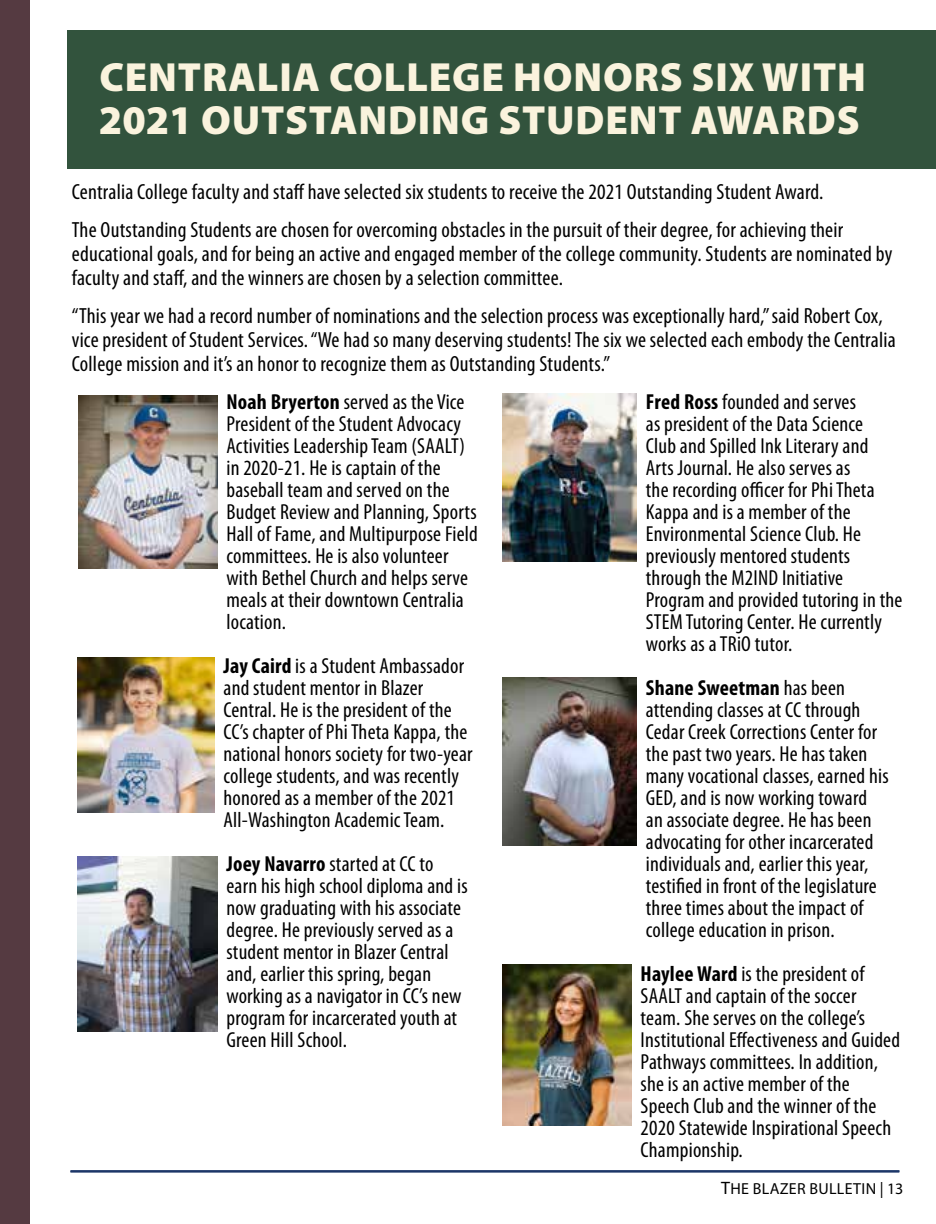
<style>
.page{position:relative;width:936px;height:1224px;background:#fff}
.page>*{position:absolute;margin:0;border:0;box-sizing:border-box;transform-origin:0 0}
.t1{font:900 41px/43.2px "Myriad Pro";letter-spacing:.02em;color:#faf3dd}
.t2{font:condensed 22px/24px "Myriad Pro";letter-spacing:.01em;color:#000}
.t3{font:condensed 21.8px/22px "Myriad Pro";letter-spacing:.01em;color:#000}
.t4{font:16px "Myriad Pro";letter-spacing:.02em;color:#000}
.s1{font-weight:700}
.s2{font-size:18px}
</style>
<div class="page">
<hr style="left:71px;top:1170px;width:828px;height:2px;background:#1c3668">
<div style="left:67px;top:31px;width:869px;height:138px;background:#32533d"></div>
<div style="left:0;top:0;width:30px;height:1224px;background:#553a41"></div>
<hr style="left:70px;top:1171px;width:829px;height:2px;background:#1c3668">
<img style="left:502px;top:394px;width:135px;height:168px">
<img style="left:502px;top:964px;width:130px;height:162px">
<img style="left:77px;top:658px;width:138px;height:155px">
<img style="left:77px;top:857px;width:140px;height:175px">
<img style="left:79px;top:395px;width:138px;height:173px">
<img style="left:502px;top:677px;width:135px;height:168px">
<h1 class="t1" style="left:99px;top:54px;width:769px">CENTRALIA COLLEGE HONORS SIX WITH<br>2021 OUTSTANDING STUDENT AWARDS</h1>
<p class="t2" style="left:72px;top:172px;width:773px;line-height:38px">Centralia College faculty and staff have selected six students to receive the 2021 Outstanding Student Award.<br>The Outstanding Students are chosen for overcoming obstacles in the pursuit of their degree, for achieving their</p>
<p class="t2" style="left:72px;top:241px;width:822px">educational goals, and for being an active and engaged member of the college community. Students are nominated by faculty and staff, and the winners are chosen by a selection committee.</p>
<p class="t2" style="left:72px;top:303px;width:825px">“This year we had a record number of nominations and the selection process was exceptionally hard,” said Robert Cox, vice president of Student Services. “We had so many deserving students! The six we selected each embody the Centralia<br>College mission and it’s an honor to recognize them as Outstanding Students.”</p>
<p class="t3" style="left:226px;top:391px;width:253px"><span class="s1">Noah Bryerton</span> served as the Vice<br>President of the Student Advocacy<br>Activities Leadership Team (SAALT) in 2020-21. He is captain of the baseball team and served on the<br>Budget Review and Planning, Sports<br>Hall of Fame, and Multipurpose Field committees. He is also volunteer with Bethel Church and helps serve meals at their downtown Centralia location.</p>
<p class="t3" style="left:224px;top:655px;width:251px"><span class="s1">Jay Caird</span> is a Student Ambassador and student mentor in Blazer Central. He is the president of the CC’s chapter of Phi Theta Kappa, the national honors society for two-year college students, and was recently honored as a member of the 2021<br>All-Washington Academic Team.</p>
<p class="t3" style="left:226px;top:853px;width:243px"><span class="s1">Joey Navarro</span> started at CC to earn his high school diploma and is now graduating with his associate degree. He previously served as a student mentor in Blazer Central and, earlier this spring, began working as a navigator in CC’s new program for incarcerated youth at<br>Green Hill School.</p>
<p class="t3" style="left:646px;top:391px;width:258px"><span class="s1">Fred Ross</span> founded and serves<br>as president of the Data Science<br>Club and Spilled Ink Literary and<br>Arts Journal. He also serves as<br>the recording officer for Phi Theta<br>Kappa and is a member of the<br>Environmental Science Club. He previously mentored students through the M2IND Initiative<br>Program and provided tutoring in the<br>STEM Tutoring Center. He currently works as a TRiO tutor.</p>
<p class="t3" style="left:646px;top:677px;width:244px"><span class="s1">Shane Sweetman</span> has been attending classes at CC through<br>Cedar Creek Corrections Center for the past two years. He has taken many vocational classes, earned his<br>GED, and is now working toward an associate degree. He has been advocating for other incarcerated individuals and, earlier this year, testified in front of the legislature three times about the impact of college education in prison.</p>
<p class="t3" style="left:641px;top:963px;width:261px"><span class="s1">Haylee Ward</span> is the president of<br>SAALT and captain of the soccer team. She serves on the college’s<br>Institutional Effectiveness and Guided<br>Pathways committees. In addition, she is an active member of the<br>Speech Club and the winner of the<br>2020 Statewide Inspirational Speech<br>Championship.</p>
<p class="t4" style="left:721px;top:1178px;width:184px"><span class="s2">T</span>HE BLAZER BULLETIN | 13</p>
</div>
